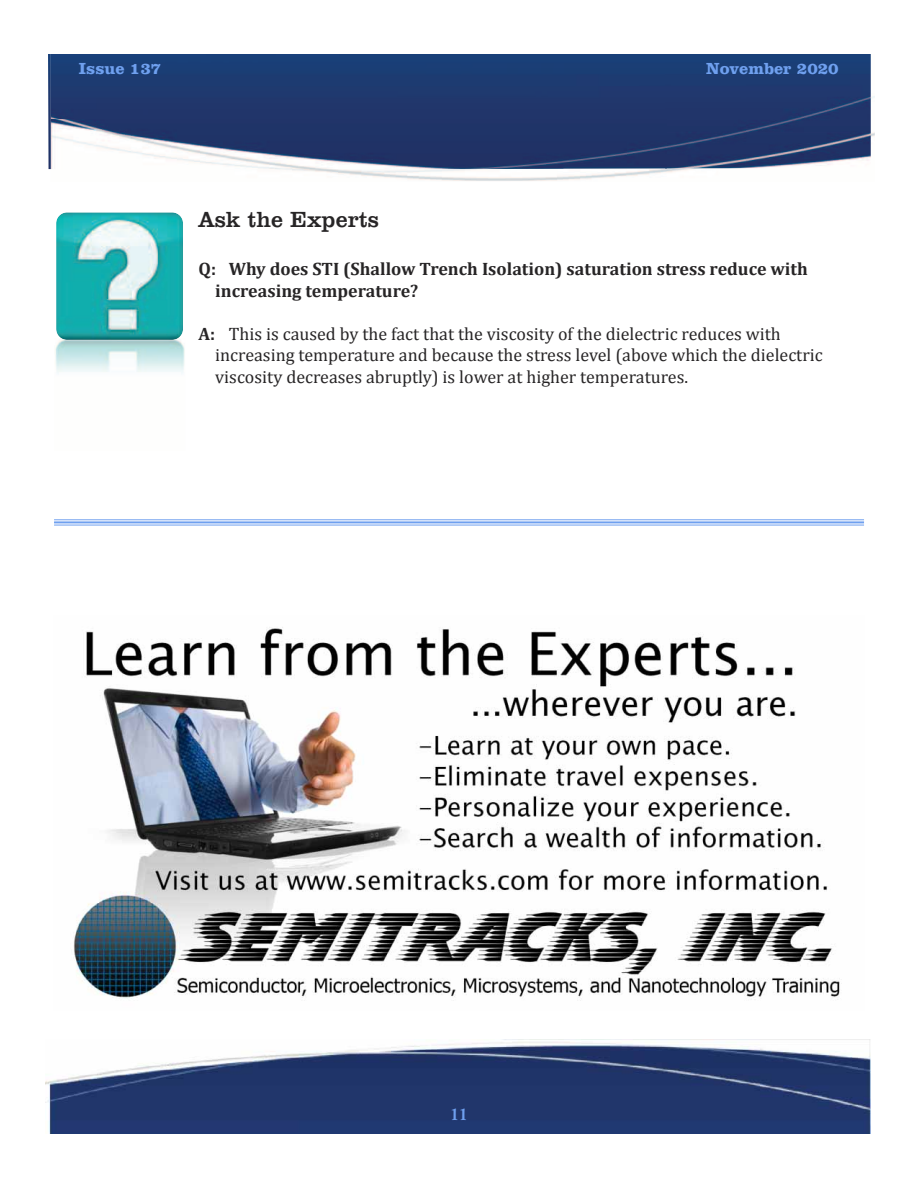
<style>
.page{position:relative;width:918px;height:1188px;background:#fff}
.page>*{position:absolute;margin:0;border:0;box-sizing:border-box;transform-origin:0 0}
.t1{font:22.5px "Clarendon BT";color:#272526}
.t2{font:18px/21.6px "Cambria";color:#272526}
.t3{font:700 18px/21.6px "Cambria";color:#272526}
.t4{font:700 16.5px "Clarendon BT";color:#6fa0ef}
.t5{font:700 16.5px "Calisto";color:#6fa0ef}
.s1{font-weight:700}
</style>
<div class="page">
<img style="left:48px;top:54px;width:3px;height:115px">
<img style="left:278px;top:169px;width:414px;height:12px">
<img style="left:51px;top:54px;width:820px;height:115px">
<img style="left:45px;top:1039px;width:825px;height:95px">
<img style="left:55px;top:339px;width:130px;height:35px">
<img style="left:56px;top:212px;width:127px;height:128px;border-radius:11px">
<img style="left:73px;top:627px;width:767px;height:374px">
<hr style="left:54px;top:519px;width:810px;height:1px;background:#6fa0ef">
<hr style="left:54px;top:521px;width:810px;height:2px;background:#6fa0ef">
<hr style="left:54px;top:525px;width:810px;height:1px;background:#6fa0ef">
<p class="t4" style="left:79px;top:62px;width:84px">Issue 137</p>
<p class="t4" style="left:706px;top:62px;width:134px">November 2020</p>
<p class="t1" style="left:199px;top:211px;width:182px">Ask the Experts</p>
<p class="t3" style="left:215px;top:258px;width:594px;text-indent:-17px">Q: Why does STI (Shallow Trench Isolation) saturation stress reduce with increasing temperature?</p>
<p class="t2" style="left:215px;top:322px;width:609px;text-indent:-17px"><span class="s1">A:</span> This is caused by the fact that the viscosity of the dielectric reduces with increasing temperature and because the stress level (above which the dielectric viscosity decreases abruptly) is lower at higher temperatures.</p>
<p class="t5" style="left:451px;top:1108px;width:18px">11</p>
</div>
